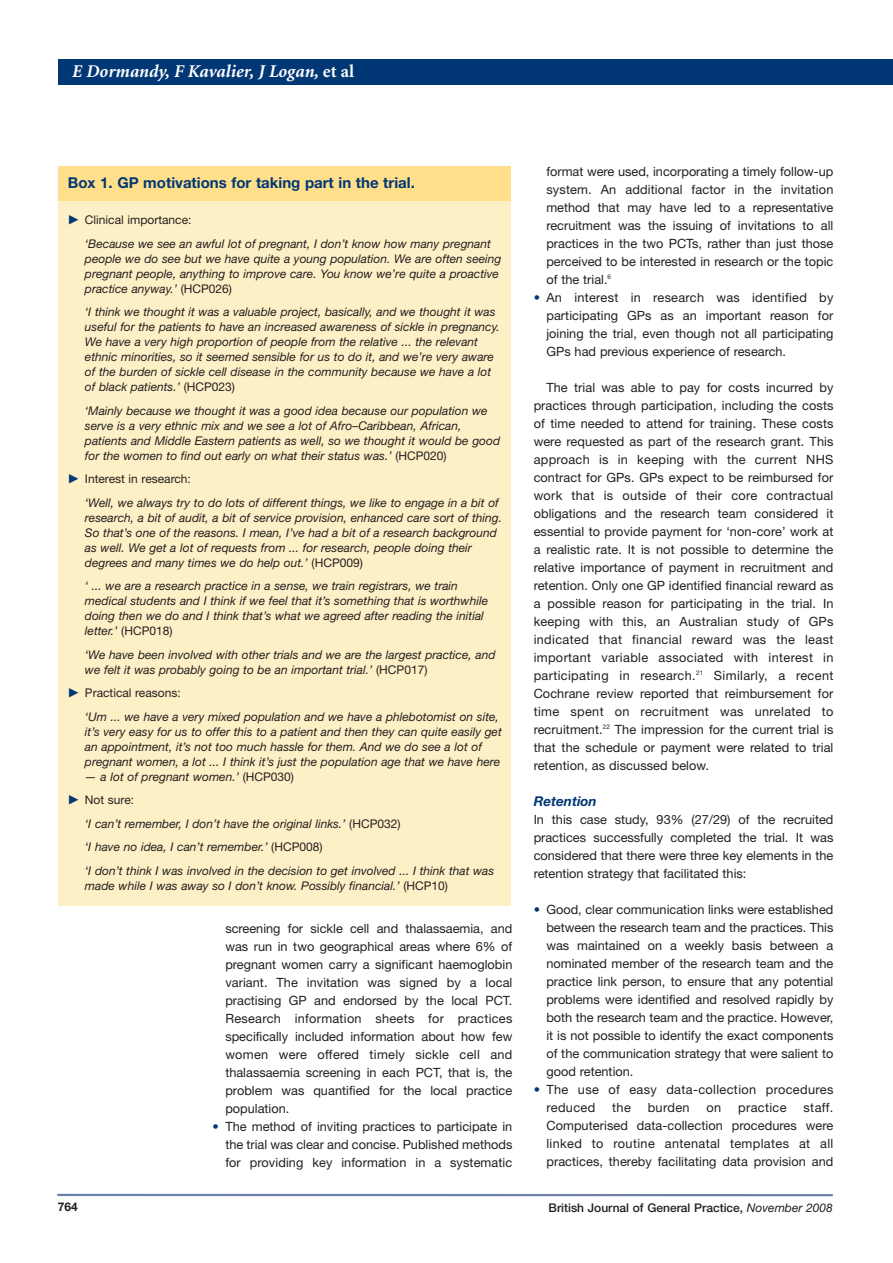
<style>
.page{position:relative;width:893px;height:1263px;background:#fff}
.page>*{position:absolute;margin:0;border:0;box-sizing:border-box;transform-origin:0 0}
.t1{font:italic 700 18px "Minion";color:#fff}
.t2{font:700 15px "Helvetica Neue";color:#013775}
.t3{font:italic 700 13.5px "Helvetica Neue";color:#013775}
.t4{font:12.75px/18px "Helvetica Neue";letter-spacing:.005em;color:#231f20;text-align:justify}
.t5{font:12.75px/18px "Helvetica Neue";letter-spacing:.03em;color:#231f20}
.t6{font:italic 12px/15px "Helvetica Neue";color:#231f20}
.t7{font:12px "Helvetica Neue";color:#231f20}
.t8{font:500 12px "Helvetica Neue";color:#231f20}
.t9{font:700 12px "Helvetica Neue";color:#231f20}
.s1{font-style:normal}
.s2{color:#013775}
.s3{font-weight:400;font-style:italic}
</style>
<div class="page">
<hr style="left:57px;top:1194px;width:776px;height:2px;background:#6e7fad">
<div style="left:61px;top:60px;width:832px;height:25px;background:#013775"></div>
<div style="left:58px;top:167px;width:453px;height:739px;background:#fef0c6"></div>
<div style="left:58px;top:167px;width:453px;height:34px;background:#ffdf89"></div>
<h1 class="t1" style="left:72px;top:64px;width:283px">E Dormandy, F Kavalier, J Logan, <span class="s1">et al</span></h1>
<p class="t2" style="left:68px;top:177px;width:348px">Box 1. GP motivations for taking part in the trial.</p>
<p class="t7" style="left:85px;top:215px;width:108px">Clinical importance:</p>
<p class="t6" style="left:85px;top:237px;width:418px">‘Because we see an awful lot of pregnant, I don’t know how many pregnant people we do see but we have quite a young population. We are often seeing pregnant people, anything to improve care. You know we’re quite a proactive practice anyway.’ <span class="s1">(HCP026)</span></p>
<p class="t6" style="left:85px;top:305px;width:416px">‘I think we thought it was a valuable project, basically, and we thought it was useful for the patients to have an increased awareness of sickle in pregnancy.<br>We have a very high proportion of people from the relative ... the relevant ethnic minorities, so it seemed sensible for us to do it, and we’re very aware of the burden of sickle cell disease in the community because we have a lot of black patients.’ <span class="s1">(HCP023)</span></p>
<p class="t6" style="left:85px;top:404px;width:417px">‘Mainly because we thought it was a good idea because our population we serve is a very ethnic mix and we see a lot of Afro–Caribbean, African, patients and Middle Eastern patients as well, so we thought it would be good for the women to find out early on what their status was.’ <span class="s1">(HCP020)</span></p>
<p class="t7" style="left:85px;top:474px;width:108px">Interest in research:</p>
<p class="t6" style="left:85px;top:496px;width:419px">‘Well, we always try to do lots of different things, we like to engage in a bit of research, a bit of audit, a bit of service provision, enhanced care sort of thing.<br>So that’s one of the reasons. I mean, I’ve had a bit of a research background as well. We get a lot of requests from ... for research, people doing their degrees and many times we do help out.’ <span class="s1">(HCP009)</span></p>
<p class="t6" style="left:85px;top:579px;width:405px">‘ ... we are a research practice in a sense, we train registrars, we train medical students and I think if we feel that it’s something that is worthwhile doing then we do and I think that’s what we agreed after reading the initial letter.’ <span class="s1">(HCP018)</span></p>
<p class="t6" style="left:85px;top:648px;width:412px">‘We have been involved with other trials and we are the largest practice, and we felt it was probably going to be an important trial.’ <span class="s1">(HCP017)</span></p>
<p class="t7" style="left:85px;top:688px;width:97px">Practical reasons:</p>
<p class="t6" style="left:85px;top:710px;width:418px">‘Um ... we have a very mixed population and we have a phlebotomist on site, it’s very easy for us to offer this to a patient and then they can quite easily get an appointment, it’s not too much hassle for them. And we do see a lot of pregnant women, a lot ... I think it’s just the population age that we have here</p>
<p class="t6" style="left:85px;top:766px;width:411px;line-height:23.5px">— a lot of pregnant women.’ <span class="s1">(HCP030)<br>Not sure:<br></span>‘I can’t remember, I don’t have the original links.’ <span class="s1">(HCP032)<br></span>‘I have no idea, I can’t remember.’ <span class="s1">(HCP008)<br></span>‘I don’t think I was involved in the decision to get involved ... I think that was</p>
<p class="t6" style="left:85px;top:879px;width:365px">made while I was away so I don’t know. Possibly financial.’ <span class="s1">(HCP10)</span></p>
<p class="t4" style="left:225px;top:920px;width:289px">screening for sickle cell and thalassaemia, and was run in two geographical areas where 6% of pregnant women carry a significant haemoglobin variant. The invitation was signed by a local practising GP and endorsed by the local PCT.<br>Research information sheets for practices specifically included information about how few women were offered timely sickle cell and thalassaemia screening in each PCT, that is, the problem was quantified for the local practice population.</p>
<p class="t4" style="left:225px;top:1118px;width:289px;text-indent:-13px"><span class="s2">•</span> The method of inviting practices to participate in the trial was clear and concise. Published methods for providing key information in a systematic</p>
<p class="t4" style="left:546px;top:163px;width:289px">format were used, incorporating a timely follow-up system. An additional factor in the invitation method that may have led to a representative recruitment was the issuing of invitations to all practices in the two PCTs, rather than just those perceived to be interested in research or the topic of the trial.<sup>6</sup></p>
<p class="t4" style="left:546px;top:289px;width:289px;text-indent:-13px"><span class="s2">•</span> An interest in research was identified by participating GPs as an important reason for joining the trial, even though not all participating GPs had previous experience of research.</p>
<p class="t4" style="left:534px;top:379px;width:301px;text-indent:13px">The trial was able to pay for costs incurred by practices through participation, including the costs of time needed to attend for training. These costs were requested as part of the research grant. This approach is in keeping with the current NHS contract for GPs. GPs expect to be reimbursed for work that is outside of their core contractual obligations and the research team considered it essential to provide payment for ‘non-core’ work at a realistic rate. It is not possible to determine the relative importance of payment in recruitment and retention. Only one GP identified financial reward as a possible reason for participating in the trial. In keeping with this, an Australian study of GPs indicated that financial reward was the least important variable associated with interest in participating in research.<sup>21</sup> Similarly, a recent Cochrane review reported that reimbursement for time spent on recruitment was unrelated to recruitment.<sup>22</sup> The impression for the current trial is that the schedule or payment were related to trial retention, as discussed below.</p>
<p class="t3" style="left:534px;top:796px;width:65px">Retention</p>
<p class="t4" style="left:534px;top:811px;width:301px">In this case study, 93% (27/29) of the recruited practices successfully completed the trial. It was considered that there were three key elements in the retention strategy that facilitated this:</p>
<p class="t4" style="left:546px;top:901px;width:289px;text-indent:-13px"><span class="s2">•</span> Good, clear communication links were established between the research team and the practices. This was maintained on a weekly basis between a nominated member of the research team and the practice link person, to ensure that any potential problems were identified and resolved rapidly by both the research team and the practice. However, it is not possible to identify the exact components of the communication strategy that were salient to good retention.</p>
<p class="t5" style="left:546px;top:1081px;width:289px;text-indent:-13px"><span class="s2">•</span> The use of easy data-collection procedures reduced</p>
<p class="t4" style="left:546px;top:1099px;width:289px;text-indent:257px">staff.<br>Computerised data-collection procedures were linked to routine antenatal templates at all practices, thereby facilitating data provision and</p>
<p class="t4" style="left:612px;top:1099px;width:20px">the</p>
<p class="t4" style="left:648px;top:1099px;width:43px">burden</p>
<p class="t4" style="left:706px;top:1099px;width:16px">on</p>
<p class="t5" style="left:738px;top:1099px;width:50px">practice</p>
<p class="t9" style="left:58px;top:1202px;width:22px">764</p>
<p class="t8" style="left:549px;top:1203px;width:286px">British Journal of General Practice, <span class="s3">November 2008</span></p>
</div>
